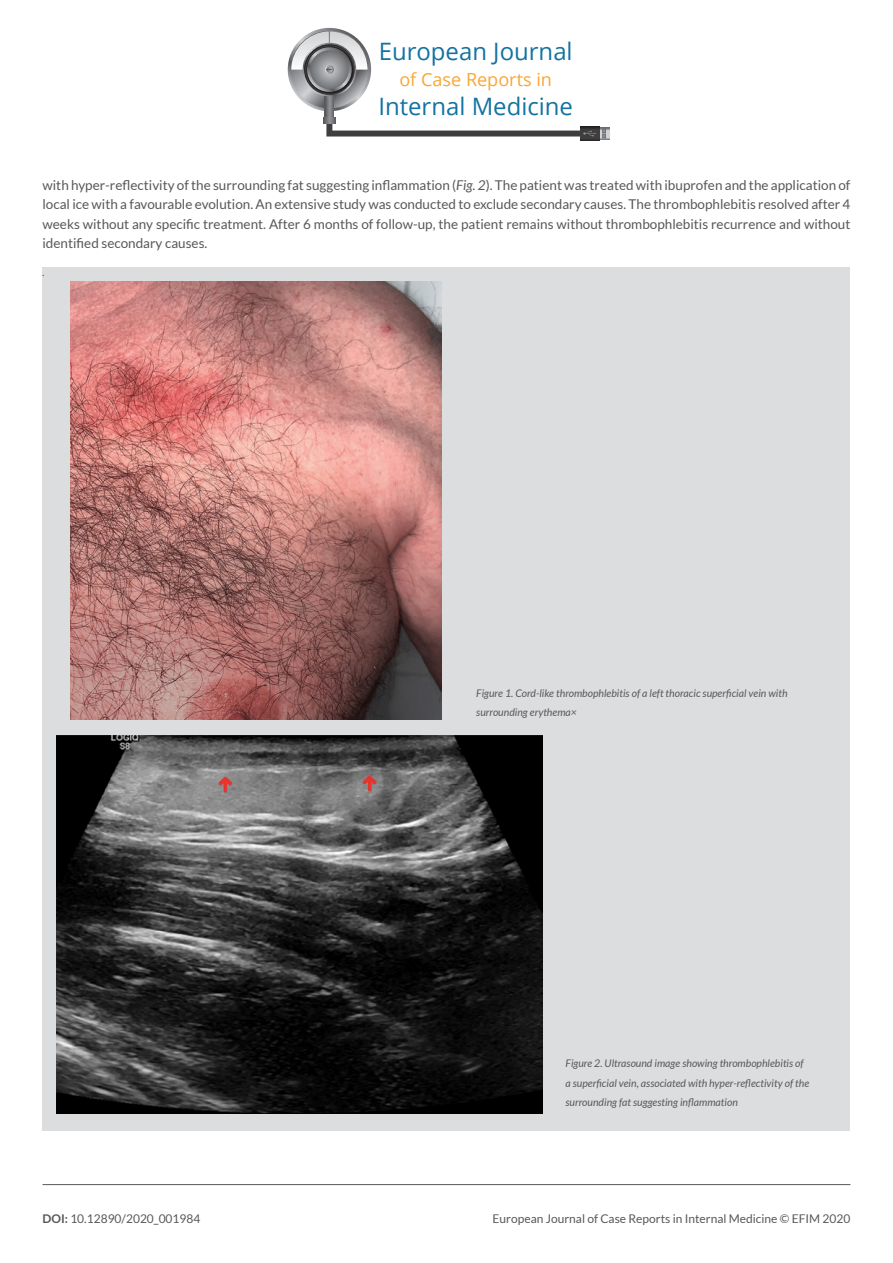
<style>
.page{position:relative;width:893px;height:1263px;background:#fff}
.page>*{position:absolute;margin:0;border:0;box-sizing:border-box;transform-origin:0 0}
.t1{font:24px "Open Sans";color:#1373a1}
.t2{font:18px "Open Sans";color:#faa633}
.TESTO_ARTICOLO{font:13.5px/19.5px "Lato";color:#57585a;text-align:justify}
.t3{font:12px "Lato";color:#57585a}
.DIDASCALIA{font:italic 10.5px/19.5px "Lato";color:#57585a}
.REFERENCE{font:italic 10.5px "Lato";color:#57585a}
.s1{font-style:italic}
.s2{font-weight:700}
</style>
<div class="page">
<svg style="left:288px;top:28px;width:83px;height:83px"></svg>
<svg style="left:291px;top:31px;width:77px;height:77px"></svg>
<svg style="left:325px;top:96px;width:9px;height:21px"></svg>
<svg style="left:303px;top:43px;width:53px;height:53px"></svg>
<svg style="left:304px;top:44px;width:51px;height:51px"></svg>
<svg style="left:307px;top:47px;width:45px;height:45px"></svg>
<svg style="left:310px;top:50px;width:39px;height:39px"></svg>
<svg style="left:291px;top:31px;width:76px;height:43px"></svg>
<svg style="left:600px;top:128px;width:10px;height:11px"></svg>
<svg style="left:603px;top:129px;width:2px;height:9px"></svg>
<svg style="left:580px;top:126px;width:20px;height:15px"></svg>
<svg style="left:323px;top:117px;width:273px;height:20px"></svg>
<hr style="left:43px;top:1184px;width:807px;height:1px;background:#57585a">
<div style="left:43px;top:268px;width:807px;height:863px;background:#dcdddf"></div>
<img style="left:71px;top:282px;width:371px;height:437px">
<img style="left:56px;top:736px;width:486px;height:378px">
<h1 class="t1" style="left:379px;top:35px;width:196px">European Journal</h1>
<h2 class="t2" style="left:399px;top:67px;width:154px">of Case Reports in</h2>
<h1 class="t1" style="left:378px;top:89px;width:196px">Internal Medicine</h1>
<p class="TESTO_ARTICOLO" style="left:43px;top:175px;width:809px">with hyper-reflectivity of the surrounding fat suggesting inflammation (<span class="s1">Fig. 2</span>). The patient was treated with ibuprofen and the application of local ice with a favourable evolution. An extensive study was conducted to exclude secondary causes. The thrombophlebitis resolved after 4 weeks without any specific treatment. After 6 months of follow-up, the patient remains without thrombophlebitis recurrence and without identified secondary causes.</p>
<p class="REFERENCE" style="left:43px;top:266px;width:4px">.</p>
<p class="DIDASCALIA" style="left:476px;top:683px;width:313px">Figure 1. Cord-like thrombophlebitis of a left thoracic superficial vein with surrounding erythema×</p>
<p class="DIDASCALIA" style="left:566px;top:1054px;width:245px">Figure 2. Ultrasound image showing thrombophlebitis of a superficial vein, associated with hyper-reflectivity of the surrounding fat suggesting inflammation</p>
<p class="t3" style="left:43px;top:1212px;width:159px"><span class="s2">DOI:</span> 10.12890/2020_001984</p>
<p class="t3" style="left:493px;top:1212px;width:359px">European Journal of Case Reports in Internal Medicine © EFIM 2020</p>
</div>
